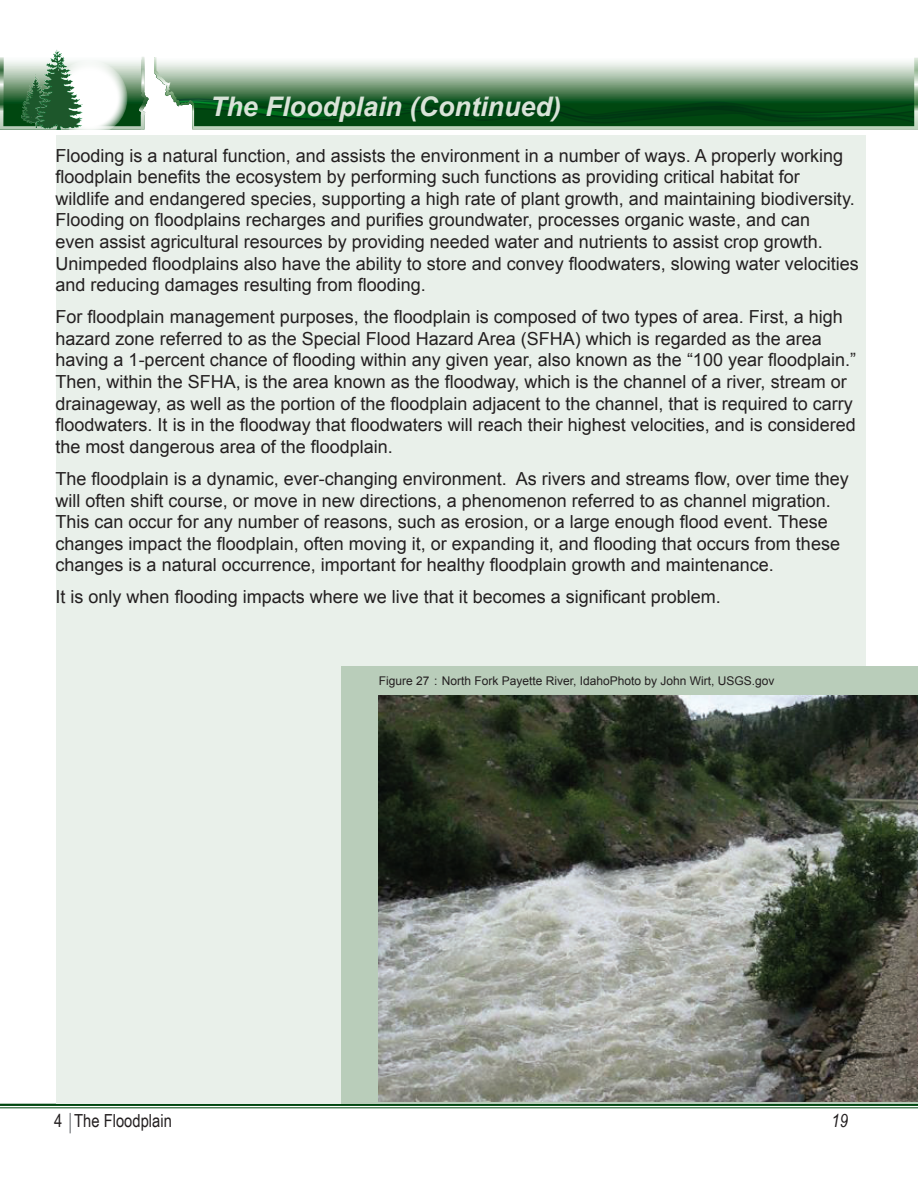
<style>
.page{position:relative;width:918px;height:1188px;background:#fff}
.page>*{position:absolute;margin:0;border:0;box-sizing:border-box;transform-origin:0 0}
.t1{font:italic 700 27px "Arial";color:#d9e3d8}
.t2{font:18px/21.6px "Arial";color:#231f20}
.t3{font:18px "Arial Narrow";color:#231f20}
.t4{font:italic 18px "Arial Narrow";color:#231f20}
.t5{font:12px "Arial";color:#231f20}
.s1{font-style:inherit}
</style>
<div class="page">
<hr style="left:0;top:1104px;width:918px;height:2px;background:#004710">
<hr style="left:0;top:1107px;width:918px;height:1px;background:#004710">
<svg style="left:0;top:57px;width:149px;height:73px"></svg>
<svg style="left:154px;top:57px;width:764px;height:73px;background:#6b9473"></svg>
<svg style="left:52px;top:60px;width:76px;height:76px"></svg>
<img style="left:22px;top:74px;width:14px;height:53px">
<img style="left:36px;top:50px;width:46px;height:80px">
<div style="left:56px;top:135px;width:810px;height:969px;background:#e9f0ea"></div>
<hr style="left:69px;top:1113px;width:2px;height:20px;background:#939598">
<div style="left:341px;top:666px;width:577px;height:438px;background:#b9cdba"></div>
<img style="left:379px;top:696px;width:539px;height:406px">
<h1 class="t1" style="left:210px;top:88px;width:353px">The Floodplain (Continued)</h1>
<p class="t2" style="left:56px;top:145px;width:805px">Flooding is a natural function, and assists the environment in a number of ways. A properly working floodplain benefits the ecosystem by performing such functions as providing critical habitat for<br>wildlife and endangered species, supporting a high rate of plant growth, and maintaining biodiversity.<br>Flooding on floodplains recharges and purifies groundwater, processes organic waste<span class="s1">,</span> and can<br>even assist agricultural resources by providing needed water and nutrients to assist crop growth.<br>Unimpeded floodplains also have the ability to store and convey floodwaters, slowing water velocities and reducing damages resulting from flooding.</p>
<p class="t2" style="left:56px;top:306px;width:802px">For floodplain management purposes, the floodplain is composed of two types of ar<span class="s1">ea. First,</span> a high hazard zone referred to as the Special Flood Hazard Area (SFHA) which is regarded as the area having a 1-percent chance of flooding within any given year, also known as the “100 year floodplain.” <span class="s1">Then, within</span> the SFHA<span class="s1">,</span> is the area known as the floodway, which is the channel of a river, stream or drainageway, as well as the portion of the floodplain adjacent to the channel, that is required to carry floodwaters. It is in the floodway that floodwaters will reach their highest velocities, and is considered the most dangerous area of the floodplain.</p>
<p class="t2" style="left:56px;top:468px;width:795px">The floodplain is a dynamic, ever-changing environment. As rivers and streams flow, over time they will often shift course, or move in new directions, a phenomenon referred to as channel migration.<br>This can occur for any number of reasons, such as erosion, or a large enough flood event. These changes impact the floodplain, often moving it, or expanding it, and flooding that occurs from these changes is a natural occurrence, important for healthy floodplain growth and maintenance.</p>
<p class="t2" style="left:56px;top:587px;width:667px">It is only when flooding impacts where we live that it becomes a significant problem.</p>
<p class="t3" style="left:54px;top:1108px;width:119px">4 The Floodplain</p>
<p class="t5" style="left:379px;top:673px;width:397px">Figure 27 : North Fork Payette River, IdahoPhoto by John Wirt, USGS.gov</p>
<p class="t4" style="left:832px;top:1108px;width:18px">19</p>
</div>
